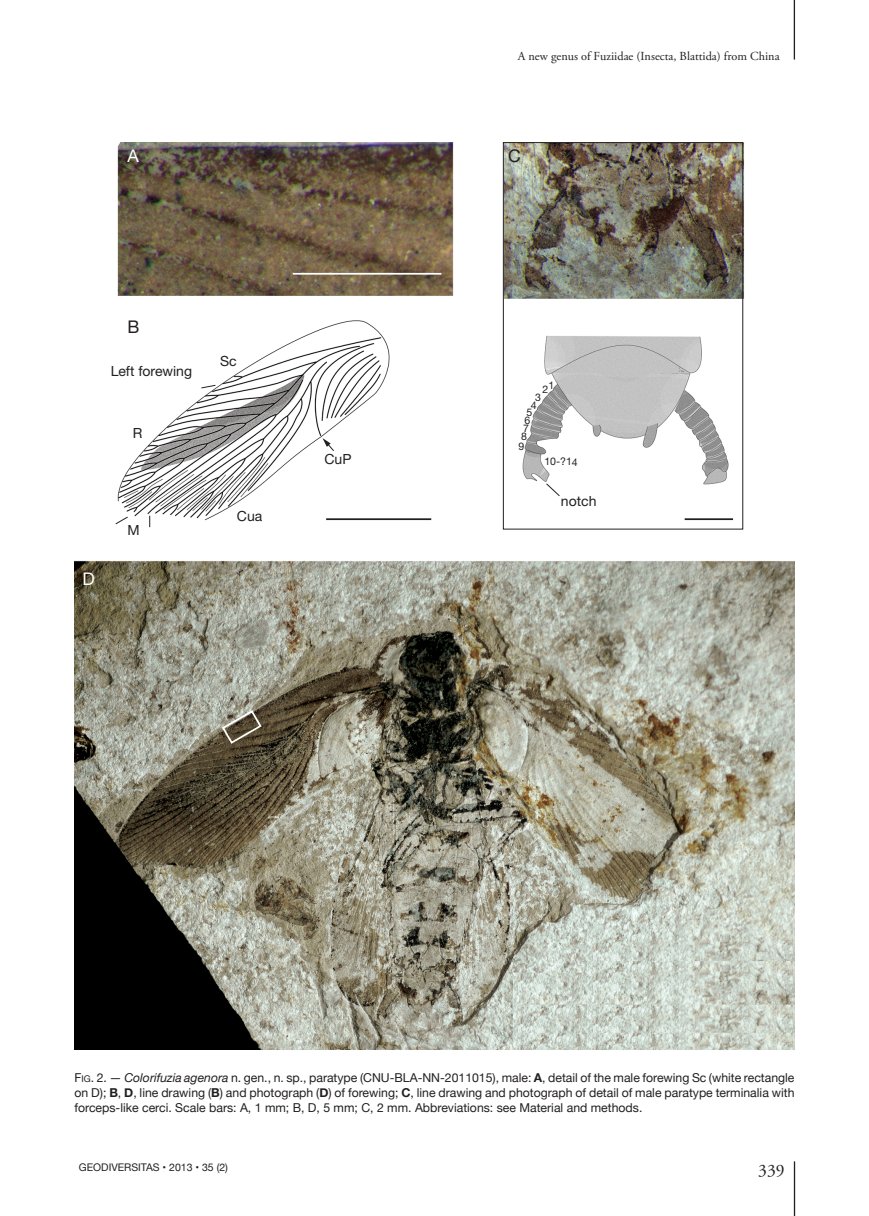
<style>
.page{position:relative;width:869px;height:1216px;background:#fff}
.page>*{position:absolute;margin:0;border:0;box-sizing:border-box;transform-origin:0 0}
.t1{font:17.5px "Adobe Garamond Pro";color:#231f20}
.t2{font:17.5px "Helvetica Neue";color:#fff}
.t3{font:17.5px "Helvetica Neue";color:#231f20}
.t4{font:14px "Helvetica Neue";color:#231f20}
.Légende{font:12.25px/14.9px "Helvetica Neue";color:#231f20;text-align:justify}
.t5{font:12.25px "Adobe Garamond Pro";color:#231f20}
.t6{font:10.5px "Helvetica Neue";color:#231f20}
.s1{font-size:9.1px}
.s2{font-style:italic}
.s3{font-weight:700}
</style>
<div class="page">
<hr style="left:793px;top:1161px;width:1px;height:54px;background:#231f20">
<hr style="left:793px;top:0;width:1px;height:60px;background:#231f20">
<img style="left:74px;top:142px;width:720px;height:907px">
<svg style="left:115px;top:385px;width:101px;height:142px"></svg>
<svg style="left:545px;top:483px;width:14px;height:13px"></svg>
<hr style="left:684px;top:518px;width:48px;height:2px;background:#231f20">
<svg style="left:221px;top:272px;width:222px;height:473px"></svg>
<div style="left:502px;top:142px;width:240px;height:387px;border:1px solid #231f20"></div>
<p class="t2" style="left:127px;top:143px;width:13px">A</p>
<p class="t5" style="left:517px;top:48px;width:263px">A new genus of Fuziidae (Insecta, Blattida) from China</p>
<p class="t3" style="left:508px;top:143px;width:14px">C</p>
<p class="t3" style="left:127px;top:314px;width:13px">B</p>
<p class="t4" style="left:111px;top:361px;width:83px">Left forewing</p>
<p class="t4" style="left:133px;top:423px;width:11px">R</p>
<p class="t2" style="left:83px;top:566px;width:14px">D</p>
<p class="t4" style="left:127px;top:520px;width:14px">M</p>
<p class="t4" style="left:220px;top:351px;width:18px">Sc</p>
<p class="t4" style="left:237px;top:506px;width:27px">Cua</p>
<p class="t6" style="left:542px;top:380px;width:13px">21</p>
<p class="t6" style="left:535px;top:389px;width:7px">3</p>
<p class="t6" style="left:530px;top:397px;width:7px">4</p>
<p class="t6" style="left:526px;top:405px;width:7px">5</p>
<p class="t6" style="left:524px;top:413px;width:7px">6</p>
<p class="t6" style="left:523px;top:421px;width:7px">7</p>
<p class="t6" style="left:521px;top:429px;width:7px">8</p>
<p class="t6" style="left:518px;top:439px;width:7px">9</p>
<p class="t4" style="left:324px;top:449px;width:29px">CuP</p>
<p class="t6" style="left:544px;top:454px;width:35px">10-?14</p>
<p class="t4" style="left:560px;top:491px;width:37px">notch</p>
<p class="Légende" style="left:74px;top:1070px;width:721px">F<span class="s1">ig</span>. 2. — <span class="s2">Colorifuzia agenora</span> n. gen., n. sp., paratype (CNU-BLA-NN-2011015), male: <span class="s3">A</span>, detail of the male forewing Sc (white rectangle on D); <span class="s3">B</span>, <span class="s3">D</span>, line drawing (<span class="s3">B</span>) and photograph (<span class="s3">D</span>) of forewing; <span class="s3">C</span>, line drawing and photograph of detail of male paratype terminalia with forceps-like cerci. Scale bars: A, 1 mm; B, D, 5 mm; C, 2 mm. Abbreviations: see Material and methods.</p>
<p class="t6" style="left:79px;top:1159px;width:150px">GEODIVERSITAS • 2013 • 35 (2)</p>
<h1 class="t1" style="left:758px;top:1160px;width:28px">339</h1>
</div>
